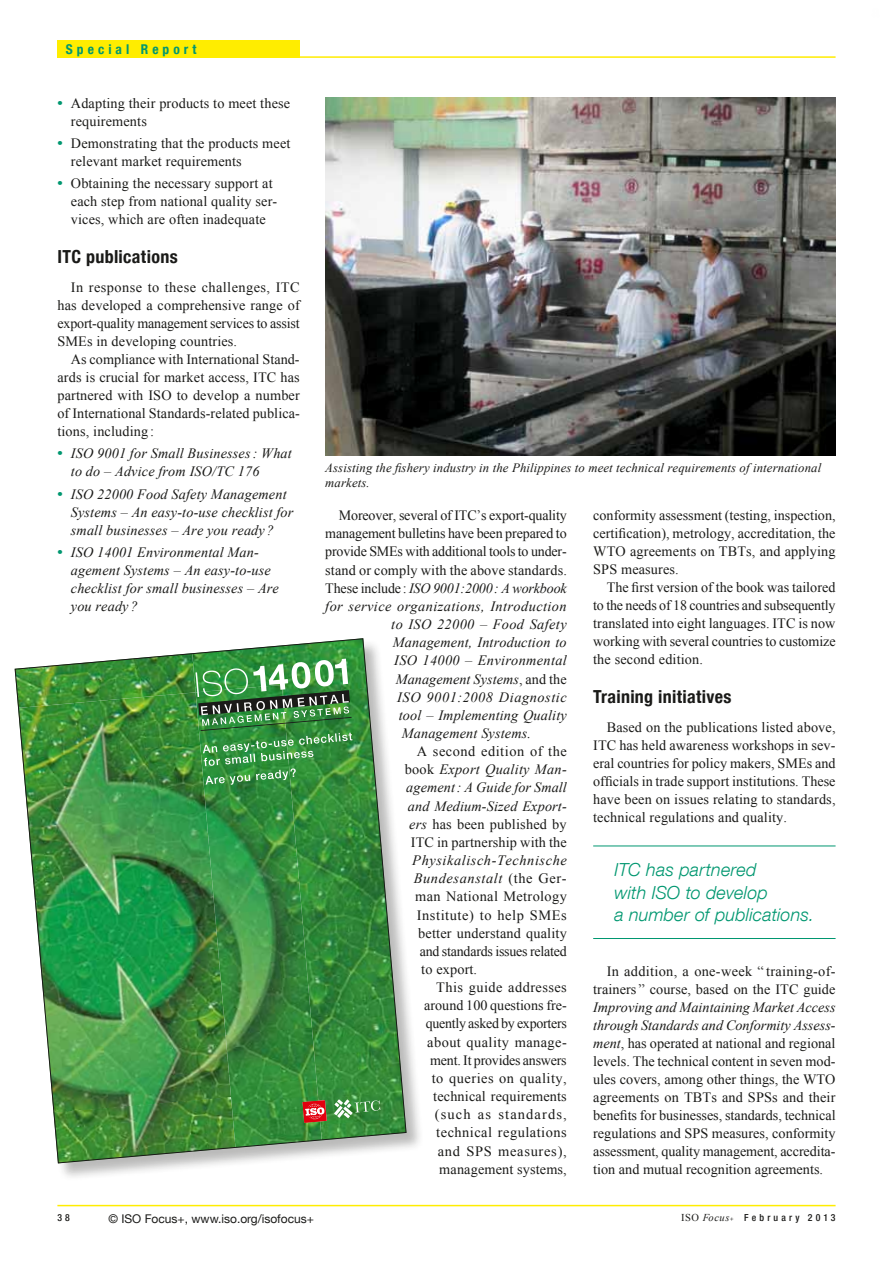
<style>
.page{position:relative;width:893px;height:1263px;background:#fff}
.page>*{position:absolute;margin:0;border:0;box-sizing:border-box;transform-origin:0 0}
.t1{font:italic 300 18px/22.5px "Helvetica Neue LT Com";letter-spacing:.005em;color:#009770}
.t2{font:700 condensed 18px "Helvetica Neue LT Com";letter-spacing:.02em;color:#1a1a18}
.t3{font:14.25px/18px "Times New Roman";letter-spacing:.01em;color:#1a1a18;text-align:justify}
.t4{font:italic 14.25px/18px "Times New Roman";letter-spacing:.01em;color:#1a1a18}
.t5{font:14.25px "Times New Roman";letter-spacing:-.015em;color:#1a1a18}
.t6{font:14.25px "Times New Roman";letter-spacing:-.01em;color:#1a1a18}
.t7{font:italic 14.25px "Times New Roman";letter-spacing:.04em;color:#1a1a18}
.t8{font:14.25px "Times New Roman";letter-spacing:.035em;color:#1a1a18}
.t9{font:14.25px "Times New Roman";letter-spacing:.03em;color:#1a1a18}
.t10{font:italic 14.25px "Times New Roman";letter-spacing:.03em;color:#1a1a18}
.t11{font:italic 14.25px "Times New Roman";letter-spacing:-.01em;color:#1a1a18}
.t12{font:14.25px "Times New Roman";letter-spacing:-.02em;color:#1a1a18}
.t13{font:italic 14.25px "Times New Roman";letter-spacing:.035em;color:#1a1a18}
.t14{font:14.25px "Times New Roman";letter-spacing:.04em;color:#1a1a18}
.t15{font:14.25px "Times New Roman";letter-spacing:.075em;color:#1a1a18}
.t16{font:14.25px "Times New Roman";letter-spacing:.05em;color:#1a1a18}
.t17{font:700 condensed 13.5px "Helvetica Neue LT Com";letter-spacing:.3em;color:#009770}
.t18{font:italic 12.75px/14.2px "Times New Roman";letter-spacing:.01em;color:#1a1a18}
.t19{font:12px "Helvetica Neue LT Com";color:#1a1a18}
.t20{font:500 condensed 9.75px "Helvetica Neue LT Com";letter-spacing:.32em;color:#1a1a18}
.s1{font-weight:700;font-size:15px;color:#009770}
.s2{font-weight:700;font-style:normal;font-size:15px;color:#009770}
.s3{font-style:normal}
.s4{font-style:italic}
.s5{font-family:"Times New Roman";font-weight:400;font-stretch:normal;font-size:10.5px}
.s6{font-family:"Times New Roman";font-weight:400;font-style:italic;font-stretch:normal;font-size:10.5px}
.s7{font-family:"Times New Roman";font-weight:700;font-style:italic;font-stretch:normal;font-size:6px}
</style>
<div class="page">
<hr style="left:57px;top:1205px;width:779px;height:1px;background:#ffed00">
<div style="left:15px;top:638px;width:409px;height:543px;background:#1a1a18;opacity:.3"></div>
<img style="left:14px;top:638px;width:393px;height:526px">
<img style="left:325px;top:98px;width:511px;height:357px">
<hr style="left:57px;top:56px;width:779px;height:2px;background:#ffed00">
<div style="left:57px;top:41px;width:243px;height:17px;background:#ffed00"></div>
<hr style="left:593px;top:845px;width:243px;height:1px;background:#009770">
<hr style="left:593px;top:938px;width:243px;height:1px;background:#009770">
<p class="t17" style="left:66px;top:41px;width:132px">Special Report</p>
<p class="t3" style="left:71px;top:94px;width:221px;text-indent:-14px"><span class="s1">•</span> Adapting their products to meet these requirements</p>
<p class="t3" style="left:71px;top:134px;width:221px;text-indent:-14px"><span class="s1">•</span> Demonstrating that the products meet relevant market requirements</p>
<p class="t3" style="left:71px;top:174px;width:208px;text-align:left;text-indent:-14px"><span class="s1">•</span> Obtaining the necessary support at each step from national quality ser&shy;vices, which are often inadequate</p>
<p class="t2" style="left:57px;top:246px;width:122px">ITC publications</p>
<p class="t3" style="left:57px;top:278px;width:244px;text-indent:14px">In response to these challenges, ITC has developed a comprehensive range of export-quality management services to assist SMEs in developing countries.</p>
<p class="t3" style="left:57px;top:350px;width:244px;text-indent:14px">As compliance with International Stand&shy;ards is crucial for market access, ITC has partnered with ISO to develop a number of International Standards-related publica&shy;tions, including :</p>
<p class="t4" style="left:71px;top:444px;width:222px;text-indent:-14px"><span class="s2">•</span> ISO 9001 for Small Businesses: What to do – Advice from ISO/TC 176</p>
<p class="t4" style="left:71px;top:484px;width:224px;text-indent:-14px"><span class="s2">•</span> ISO 22000 Food Safety Management<br>Systems – An easy-to-use checklist for small businesses – Are you ready ?</p>
<p class="t4" style="left:71px;top:543px;width:210px;text-indent:-14px"><span class="s2">•</span> ISO 14001 Environmental Man&shy;agement Systems – An easy-to-use checklist for small businesses – Are you ready ?</p>
<p class="t18" style="left:325px;top:461px;width:497px">Assisting the fishery industry in the Philippines to meet technical requirements of international markets.</p>
<p class="t6" style="left:339px;top:506px;width:229px">Moreover, several of ITC’s export-quality</p>
<p class="t6" style="left:325px;top:524px;width:243px">management bulletins have been prepared to</p>
<p class="t5" style="left:325px;top:542px;width:243px">provide SMEs with additional tools to under-</p>
<p class="t3" style="left:325px;top:561px;width:243px">stand or comply with the above standards.</p>
<p class="t11" style="left:325px;top:578px;width:243px"><span class="s3">These include:</span> ISO 9001:2000: A workbook</p>
<p class="t10" style="left:325px;top:596px;width:243px">for service organizations, Introduction</p>
<p class="t4" style="left:391px;top:615px;width:177px">to ISO 22000 – Food Safety</p>
<p class="t4" style="left:393px;top:633px;width:175px">Management, Introduction to</p>
<p class="t4" style="left:394px;top:651px;width:174px">ISO 14000 – Environmental</p>
<p class="t4" style="left:396px;top:669px;width:172px">Management Systems<span class="s3">, and the</span></p>
<p class="t13" style="left:397px;top:687px;width:171px">ISO 9001:2008 Diagnostic</p>
<p class="t4" style="left:399px;top:706px;width:170px">tool – Implementing Quality</p>
<p class="t4" style="left:402px;top:724px;width:131px">Management Systems.</p>
<p class="t3" style="left:405px;top:742px;width:164px;text-align:right">A second edition of the book <span class="s4">Export Quality Man&shy;agement: A Guide for Small and Medium-Sized Export&shy;ers</span> has been published by<br>ITC in partnership with the</p>
<p class="t7" style="left:412px;top:850px;width:156px">Physikalisch-Technische</p>
<p class="t7" style="left:414px;top:869px;width:154px">Bundesanstalt <span class="s3">(the Ger-</span></p>
<p class="t3" style="left:415px;top:887px;width:153px">man National Metrology</p>
<p class="t14" style="left:417px;top:905px;width:152px">Institute) to help SMEs</p>
<p class="t3" style="left:418px;top:924px;width:150px">better understand quality</p>
<p class="t5" style="left:420px;top:941px;width:149px">and standards issues related</p>
<p class="t3" style="left:421px;top:960px;width:57px">to export.</p>
<p class="t9" style="left:436px;top:978px;width:132px">This guide addresses</p>
<p class="t3" style="left:424px;top:996px;width:144px">around 100 questions fre-</p>
<p class="t12" style="left:426px;top:1014px;width:143px">quently asked by exporters</p>
<p class="t9" style="left:427px;top:1032px;width:141px">about quality manage-</p>
<p class="t5" style="left:430px;top:1050px;width:138px">ment. It provides answers</p>
<p class="t8" style="left:432px;top:1068px;width:136px">to queries on quality,</p>
<p class="t3" style="left:433px;top:1087px;width:135px">technical requirements</p>
<p class="t15" style="left:435px;top:1105px;width:134px">(such as standards,</p>
<p class="t8" style="left:436px;top:1123px;width:132px">technical regulations</p>
<p class="t16" style="left:438px;top:1141px;width:130px">and SPS measures),</p>
<p class="t3" style="left:439px;top:1160px;width:129px">management systems,</p>
<p class="t3" style="left:593px;top:506px;width:244px">conformity assessment (testing, inspection, certification), metrology, accreditation, the WTO agreements on TBTs, and applying SPS measures.</p>
<p class="t3" style="left:593px;top:578px;width:244px;text-indent:14px">The first version of the book was tailored to the needs of 18 countries and subsequently translated into eight languages. ITC is now working with several countries to customize the second edition.</p>
<p class="t2" style="left:593px;top:686px;width:140px">Training initiatives</p>
<p class="t3" style="left:593px;top:718px;width:244px;text-indent:14px">Based on the publications listed above, ITC has held awareness workshops in sev&shy;eral countries for policy makers, SMEs and officials in trade support institutions. These have been on issues relating to standards, technical regulations and quality.</p>
<p class="t1" style="left:614px;top:858px;width:201px">ITC has partnered<br>with ISO to develop<br>a number of publications.</p>
<p class="t3" style="left:593px;top:962px;width:244px;text-align:right">In addition, a one-week “ training-of&shy;trainers ” course, based on the ITC guide</p>
<p class="t3" style="left:593px;top:998px;width:244px"><span class="s4">Improving and Maintaining Market Access through Standards and Conformity Assess&shy;ment</span>, has operated at national and regional levels. The technical content in seven mod&shy;ules covers, among other things, the WTO agreements on TBTs and SPSs and their benefits for businesses, standards, technical regulations and SPS measures, conformity assessment, quality management, accredita&shy;tion and mutual recognition agreements.</p>
<p class="t19" style="left:108px;top:1211px;width:207px">© ISO Focus+, www.iso.org/isofocus+</p>
<p class="t20" style="left:57px;top:1212px;width:14px">3 8</p>
<p class="t20" style="left:681px;top:1212px;width:156px"><span class="s5">ISO</span> <span class="s6">Focus</span><span class="s7">+</span> February 2013</p>
</div>
